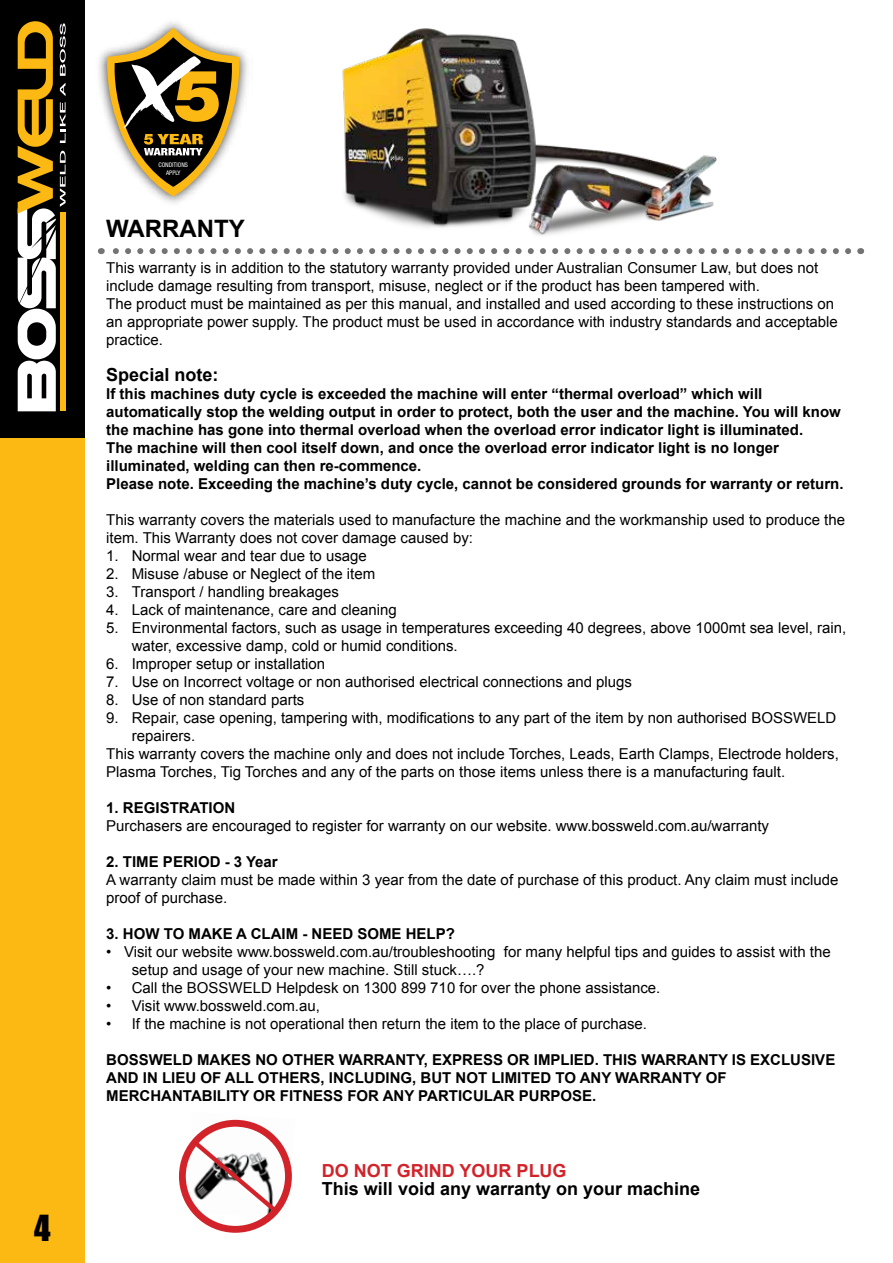
<style>
.page{position:relative;width:893px;height:1263px;background:#fff}
.page>*{position:absolute;margin:0;border:0;box-sizing:border-box;transform-origin:0 0}
.t1{font:33px "Impact";color:#000}
.t2{font:700 24px "Arial";color:#000}
.t3{font:700 18px "Arial";color:#000}
.t4{font:700 18px "Arial";color:#d2232a}
.t5{font:15px/18px "Arial";color:#000}
.t6{font:700 15px/18px "Arial";color:#000}
.t7{font:condensed 6.3px/7.6px "Helvetica Neue LT Std";color:#fff;text-align:center}
</style>
<div class="page">
<div style="left:0;top:0;width:85px;height:1263px;background:#fdb913"></div>
<div style="left:0;top:0;width:85px;height:438px;background:#000"></div>
<svg style="left:18px;top:21px;width:48px;height:390px"></svg>
<img style="left:185px;top:1119px;width:107px;height:100px">
<div style="left:179px;top:1120px;width:113px;height:113px;border:7px solid #d2232a;border-radius:50%"></div>
<svg style="left:189px;top:1136px;width:94px;height:82px"></svg>
<img style="left:98px;top:22px;width:149px;height:181px">
<svg style="left:104px;top:28px;width:138px;height:168px"></svg>
<svg style="left:101px;top:248px;width:747px;height:6px"></svg>
<img style="left:312px;top:28px;width:445px;height:225px">
<h1 class="t1" style="left:34px;top:1202px;width:18px">4</h1>
<p class="t7" style="left:158px;top:161px;width:31px">CONDITIONS<br>APPLY</p>
<h2 class="t2" style="left:106px;top:213px;width:140px">WARRANTY</h2>
<p class="t5" style="left:106px;top:259px;width:733px">This warranty is in addition to the statutory warranty provided under Australian Consumer Law, but does not include damage resulting from transport, misuse, neglect or if the product has been tampered with.<br>The product must be maintained as per this manual, and installed and used according to these instructions on an appropriate power supply. The product must be used in accordance with industry standards and acceptable practice.</p>
<p class="t3" style="left:106px;top:363px;width:114px">Special note:</p>
<p class="t6" style="left:106px;top:385px;width:739px">If this machines duty cycle is exceeded the machine will enter “thermal overload” which will automatically stop the welding output in order to protect, both the user and the machine. You will know the machine has gone into thermal overload when the overload error indicator light is illuminated.<br>The machine will then cool itself down, and once the overload error indicator light is no longer illuminated, welding can then re-commence.<br>Please note. Exceeding the machine’s duty cycle, cannot be considered grounds for warranty or return.</p>
<p class="t5" style="left:106px;top:511px;width:740px">This warranty covers the materials used to manufacture the machine and the workmanship used to produce the item. This Warranty does not cover damage caused by:</p>
<p class="t5" style="left:106px;top:547px;width:262px">1. Normal wear and tear due to usage</p>
<p class="t5" style="left:106px;top:565px;width:270px">2. Misuse /abuse or Neglect of the item</p>
<p class="t5" style="left:106px;top:583px;width:234px">3. Transport / handling breakages</p>
<p class="t5" style="left:106px;top:601px;width:292px">4. Lack of maintenance, care and cleaning</p>
<p class="t5" style="left:132px;top:619px;width:716px;text-indent:-26px">5. Environmental factors, such as usage in temperatures exceeding 40 degrees, above 1000mt sea level, rain, water, excessive damp, cold or humid conditions.</p>
<p class="t5" style="left:106px;top:655px;width:220px">6. Improper setup or installation</p>
<p class="t5" style="left:106px;top:673px;width:527px">7. Use on Incorrect voltage or non authorised electrical connections and plugs</p>
<p class="t5" style="left:106px;top:691px;width:200px">8. Use of non standard parts</p>
<p class="t5" style="left:106px;top:709px;width:732px">9. Repair, case opening, tampering with, modifications to any part of the item by non authorised BOSSWELD</p>
<p class="t5" style="left:132px;top:727px;width:65px">repairers.</p>
<p class="t5" style="left:106px;top:745px;width:734px">This warranty covers the machine only and does not include Torches, Leads, Earth Clamps, Electrode holders,</p>
<p class="t5" style="left:106px;top:763px;width:680px">Plasma Torches, Tig Torches and any of the parts on those items unless there is a manufacturing fault.</p>
<p class="t6" style="left:106px;top:799px;width:130px">1. REGISTRATION</p>
<p class="t5" style="left:106px;top:817px;width:664px">Purchasers are encouraged to register for warranty on our website. www.bossweld.com.au/warranty</p>
<p class="t6" style="left:106px;top:853px;width:173px">2. TIME PERIOD - 3 Year</p>
<p class="t5" style="left:106px;top:871px;width:733px">A warranty claim must be made within 3 year from the date of purchase of this product. Any claim must include proof of purchase.</p>
<p class="t6" style="left:106px;top:925px;width:350px">3. HOW TO MAKE A CLAIM - NEED SOME HELP?</p>
<p class="t5" style="left:132px;top:943px;width:700px;text-indent:-26px">• Visit our website www.bossweld.com.au/troubleshooting for many helpful tips and guides to assist with the setup and usage of your new machine. Still stuck….?</p>
<p class="t5" style="left:106px;top:979px;width:556px">• Call the BOSSWELD Helpdesk on 1300 899 710 for over the phone assistance.</p>
<p class="t5" style="left:106px;top:997px;width:215px">• Visit www.bossweld.com.au,</p>
<p class="t5" style="left:106px;top:1015px;width:542px">• If the machine is not operational then return the item to the place of purchase.</p>
<p class="t6" style="left:106px;top:1051px;width:730px">BOSSWELD MAKES NO OTHER WARRANTY, EXPRESS OR IMPLIED. THIS WARRANTY IS EXCLUSIVE<br>AND IN LIEU OF ALL OTHERS, INCLUDING, BUT NOT LIMITED TO ANY WARRANTY OF<br>MERCHANTABILITY OR FITNESS FOR ANY PARTICULAR PURPOSE.</p>
<p class="t4" style="left:322px;top:1158px;width:246px">DO NOT GRIND YOUR PLUG</p>
<p class="t3" style="left:322px;top:1176px;width:380px">This will void any warranty on your machine</p>
</div>
